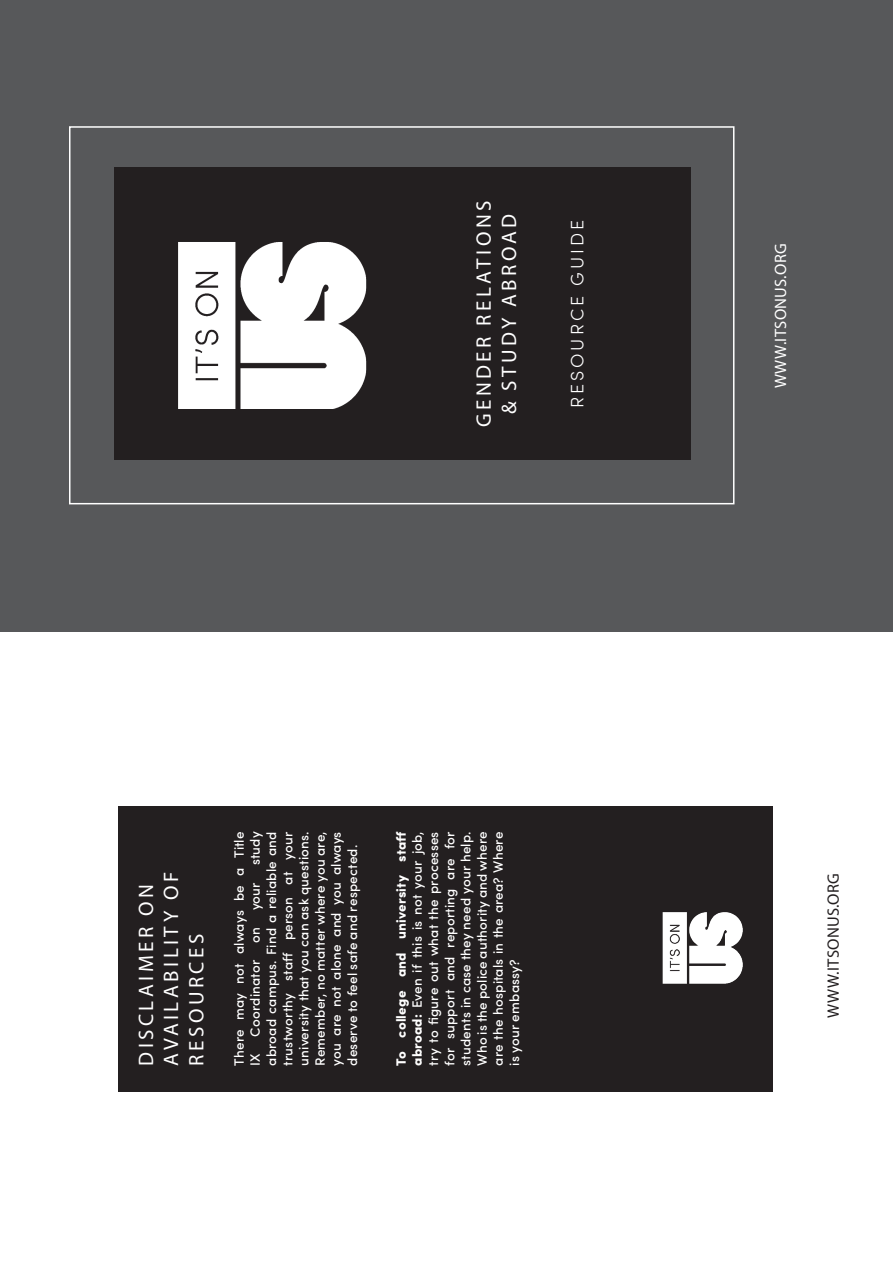
<style>
.page{position:relative;width:893px;height:1263px;background:#fff}
.page>*{position:absolute;margin:0;border:0;box-sizing:border-box;transform-origin:0 0}
.Header_-_Align_Left{font:21px/25.2px "Myriad Pro";letter-spacing:.16em;color:#fff}
.Pull_Text{font:300 18px "Sofia Pro";letter-spacing:.17em;color:#fff}
.Contact_Information{font:16.5px "Myriad Pro";letter-spacing:.02em;color:#fff}
.Contact_Information-2{font:16.5px "Myriad Pro";letter-spacing:.02em;color:#231f20}
.Body_Text{font:500 13.5px/16.2px "Sofia Pro";letter-spacing:.01em;color:#fff;text-align:justify}
.Body_Text-2{font:900 13.5px/16.2px "Sofia Pro";letter-spacing:.015em;color:#fff}
.s1{font-weight:500}
</style>
<div class="page">
<div style="left:0;top:0;width:893px;height:631px;background:#57585a"></div>
<div style="left:69px;top:126px;width:665px;height:378px;border:2px solid #fff"></div>
<div style="left:115px;top:168px;width:576px;height:292px;background:#231f20"></div>
<img style="left:178px;top:242px;width:189px;height:166px">
<div style="left:118px;top:806px;width:655px;height:285px;background:#231f20"></div>
<img style="left:662px;top:912px;width:81px;height:72px">
<p class="Header_-_Align_Left" style="left:471px;top:427px;width:228px;rotate:-90deg">GENDER RELATIONS</p>
<p class="Header_-_Align_Left" style="left:496px;top:414px;width:202px;rotate:-90deg">&amp; STUDY ABROAD</p>
<p class="Pull_Text" style="left:564px;top:408px;width:190px;rotate:-90deg">RESOURCE GUIDE</p>
<p class="Header_-_Align_Left" style="left:133px;top:1065px;width:196px;rotate:-90deg">DISCLAIMER ON<br>AVAILABILITY OF<br>RESOURCES</p>
<p class="Body_Text" style="left:230px;top:1066px;width:236px;rotate:-90deg">There may not always be a Title IX Coordinator on your study abroad campus. Find a reliable and trustworthy staff person at your university that you can ask questions.<br>Remember, no matter where you are, you are not alone and you always deserve to feel safe and respected.</p>
<p class="Body_Text-2" style="left:392px;top:1066px;width:236px;rotate:-90deg">To college and university staff abroad: <span class="s1">Even if this is not your job,</span></p>
<p class="Body_Text" style="left:424px;top:1066px;width:236px;rotate:-90deg">try to figure out what the processes for support and reporting are for students in case they need your help.<br>Who is the police authority and where are the hospitals in the area? Where is your embassy?</p>
<p class="Contact_Information" style="left:770px;top:388px;width:146px;rotate:-90deg">WWW.ITSONUS.ORG</p>
<p class="Contact_Information-2" style="left:823px;top:1018px;width:146px;rotate:-90deg">WWW.ITSONUS.ORG</p>
</div>
